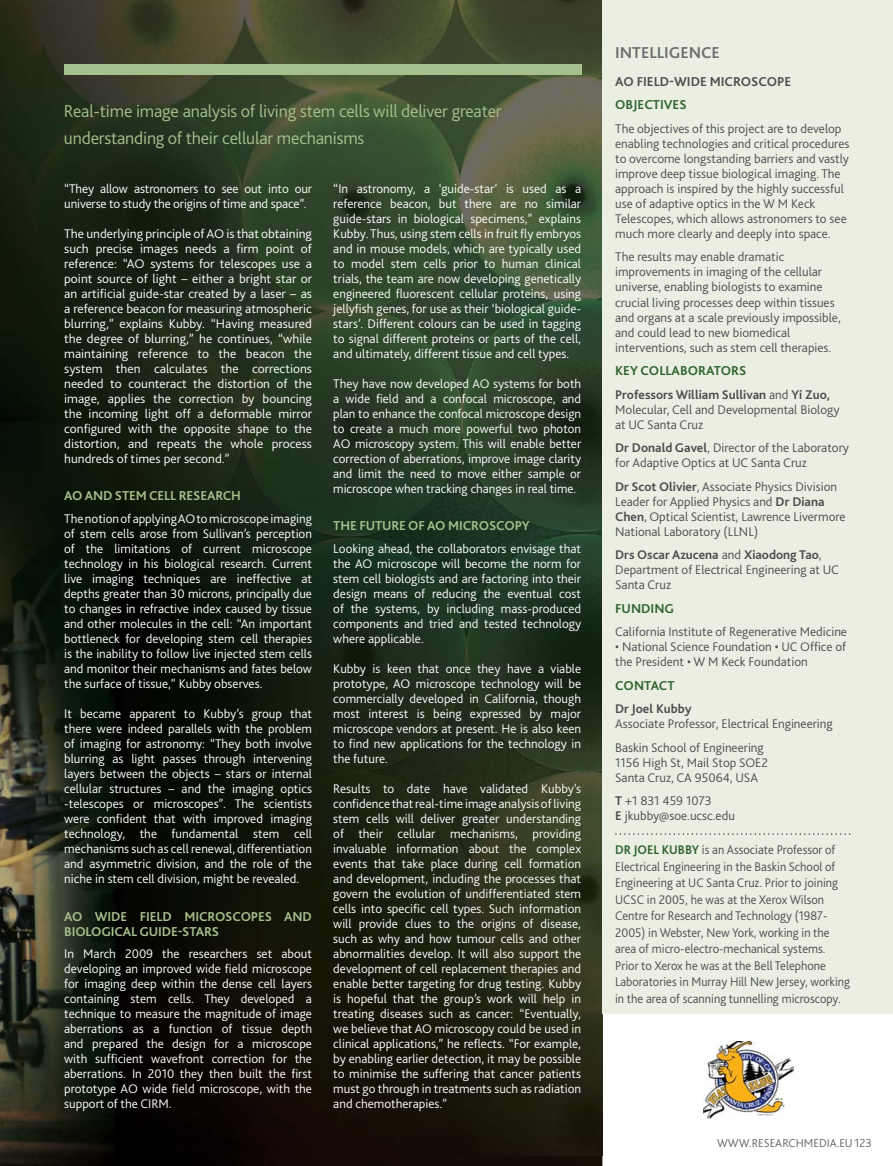
<style>
.page{position:relative;width:893px;height:1166px;background:#fff}
.page>*{position:absolute;margin:0;border:0;box-sizing:border-box;transform-origin:0 0}
.t1{font:300 18px/27px "Bliss 2";letter-spacing:-.01em;color:#a6c08d}
.t2{font:700 16.5px "Bliss 2";color:#6d6e70}
.t3{font:700 13.5px/15px "Bliss 2";letter-spacing:-.01em;color:#a6c08d}
.t4{font:700 13.5px/23.5px "Bliss 2";color:#4c4c4e}
.t5{font:700 13.5px "Bliss 2";color:#2f632e}
.t6{font:300 13.2px/15px "Bliss 2";color:#fff;text-align:justify}
.t7{font:300 13.2px/15px "Bliss 2";color:#4c4c4e}
.t8{font:300 13.2px/16.5px "Bliss 2";color:#4c4c4e;scale:.95 1}
.t9{font:300 12px "Bliss 2";color:#636466}
.s1{color:#2f632e}
.s2{font-weight:700}
.s3{font-weight:700;color:#2f632e}
</style>
<div class="page">
<img style="left:0;top:1155px;width:549px;height:10px">
<img style="left:0;top:0;width:602px;height:1155px">
<div style="left:602px;top:0;width:291px;height:1013px;background:#eaefe2"></div>
<div style="left:64px;top:64px;width:517px;height:10px;background:#a6c08d"></div>
<img style="left:703px;top:1041px;width:91px;height:77px">
<svg style="left:615px;top:833px;width:235px;height:1px"></svg>
<p class="t1" style="left:64px;top:99px;width:439px">Real-time image analysis of living stem cells will deliver greater understanding of their cellular mechanisms</p>
<p class="t6" style="left:64px;top:182px;width:249px">“They allow astronomers to see out into our universe to study the origins of time and space”.</p>
<p class="t6" style="left:64px;top:227px;width:249px">The underlying principle of AO is that obtaining such precise images needs a firm point of reference: “AO systems for telescopes use a point source of light – either a bright star or an artificial guide-star created by a laser – as a reference beacon for measuring atmospheric blurring,” explains Kubby. “Having measured the degree of blurring,” he continues, “while maintaining reference to the beacon the system then calculates the corrections needed to counteract the distortion of the image, applies the correction by bouncing the incoming light off a deformable mirror configured with the opposite shape to the distortion, and repeats the whole process hundreds of times per second.”</p>
<p class="t3" style="left:64px;top:489px;width:178px">AO AND STEM CELL RESEARCH</p>
<p class="t6" style="left:64px;top:512px;width:249px">The notion of applying AO to microscope imaging of stem cells arose from Sullivan’s perception of the limitations of current microscope technology in his biological research. Current live imaging techniques are ineffective at depths greater than 30 microns, principally due to changes in refractive index caused by tissue and other molecules in the cell: “An important bottleneck for developing stem cell therapies is the inability to follow live injected stem cells and monitor their mechanisms and fates below the surface of tissue,” Kubby observes.</p>
<p class="t6" style="left:64px;top:707px;width:249px">It became apparent to Kubby’s group that there were indeed parallels with the problem of imaging for astronomy: “They both involve blurring as light passes through intervening layers between the objects – stars or internal cellular structures – and the imaging optics -telescopes or microscopes”. The scientists were confident that with improved imaging technology, the fundamental stem cell mechanisms such as cell renewal, differentiation and asymmetric division, and the role of the niche in stem cell division, might be revealed.</p>
<p class="t3" style="left:64px;top:909px;width:249px">AO WIDE FIELD MICROSCOPES AND<br>BIOLOGICAL GUIDE-STARS</p>
<p class="t6" style="left:64px;top:947px;width:249px">In March 2009 the researchers set about developing an improved wide field microscope for imaging deep within the dense cell layers containing stem cells. They developed a technique to measure the magnitude of image aberrations as a function of tissue depth and prepared the design for a microscope with sufficient wavefront correction for the aberrations. In 2010 they then built the first prototype AO wide field microscope, with the support of the CIRM.</p>
<p class="t6" style="left:333px;top:182px;width:249px">“In astronomy, a ‘guide-star’ is used as a reference beacon, but there are no similar guide-stars in biological specimens,” explains Kubby. Thus, using stem cells in fruit fly embryos and in mouse models, which are typically used to model stem cells prior to human clinical trials, the team are now developing genetically engineered fluorescent cellular proteins, using jellyfish genes, for use as their ‘biological guide&shy;stars’. Different colours can be used in tagging to signal different proteins or parts of the cell, and ultimately, different tissue and cell types.</p>
<p class="t6" style="left:333px;top:377px;width:249px">They have now developed AO systems for both a wide field and a confocal microscope, and plan to enhance the confocal microscope design to create a much more powerful two photon AO microscopy system. This will enable better correction of aberrations, improve image clarity and limit the need to move either sample or microscope when tracking changes in real time.</p>
<p class="t3" style="left:333px;top:519px;width:198px">THE FUTURE OF AO MICROSCOPY</p>
<p class="t6" style="left:333px;top:542px;width:249px">Looking ahead, the collaborators envisage that the AO microscope will become the norm for stem cell biologists and are factoring into their design means of reducing the eventual cost of the systems, by including mass-produced components and tried and tested technology where applicable.</p>
<p class="t6" style="left:333px;top:662px;width:249px">Kubby is keen that once they have a viable prototype, AO microscope technology will be commercially developed in California, though most interest is being expressed by major microscope vendors at present. He is also keen to find new applications for the technology in the future.</p>
<p class="t6" style="left:333px;top:782px;width:249px">Results to date have validated Kubby’s confidence that real-time image analysis of living stem cells will deliver greater understanding of their cellular mechanisms, providing invaluable information about the complex events that take place during cell formation and development, including the processes that govern the evolution of undifferentiated stem cells into specific cell types. Such information will provide clues to the origins of disease, such as why and how tumour cells and other abnormalities develop. It will also support the development of cell replacement therapies and enable better targeting for drug testing. Kubby is hopeful that the group’s work will help in treating diseases such as cancer: “Eventually, we believe that AO microscopy could be used in clinical applications,” he reflects. “For example, by enabling earlier detection, it may be possible to minimise the suffering that cancer patients must go through in treatments such as radiation and chemotherapies.”</p>
<p class="t2" style="left:615px;top:46px;width:106px">INTELLIGENCE</p>
<p class="t4" style="left:615px;top:71px;width:178px">AO FIELD-WIDE MICROSCOPE<br><span class="s1">OBJECTIVES</span></p>
<p class="t7" style="left:615px;top:122px;width:236px">The objectives of this project are to develop enabling technologies and critical procedures to overcome longstanding barriers and vastly improve deep tissue biological imaging. The approach is inspired by the highly successful use of adaptive optics in the W M Keck Telescopes, which allows astronomers to see much more clearly and deeply into space.</p>
<p class="t7" style="left:615px;top:251px;width:227px">The results may enable dramatic improvements in imaging of the cellular universe, enabling biologists to examine crucial living processes deep within tissues and organs at a scale previously impossible, and could lead to new biomedical interventions, such as stem cell therapies.</p>
<p class="t5" style="left:615px;top:365px;width:133px">KEY COLLABORATORS</p>
<p class="t7" style="left:615px;top:388px;width:226px"><span class="s2">Professors William Sullivan</span> and <span class="s2">Yi Zuo,<br></span>Molecular, Cell and Developmental Biology at UC Santa Cruz</p>
<p class="t7" style="left:615px;top:441px;width:235px"><span class="s2">Dr Donald Gavel</span>, Director of the Laboratory for Adaptive Optics at UC Santa Cruz</p>
<p class="t7" style="left:615px;top:480px;width:232px"><span class="s2">Dr Scot Olivier</span>, Associate Physics Division Leader for Applied Physics and <span class="s2">Dr Diana Chen</span>, Optical Scientist, Lawrence Livermore National Laboratory (LLNL)</p>
<p class="t7" style="left:615px;top:548px;width:225px"><span class="s2">Drs Oscar Azucena</span> and <span class="s2">Xiaodong Tao</span>,<br>Department of Electrical Engineering at UC<br>Santa Cruz</p>
<p class="t5" style="left:615px;top:603px;width:60px">FUNDING</p>
<p class="t7" style="left:615px;top:625px;width:233px">California Institute of Regenerative Medicine</p>
<p class="t7" style="left:615px;top:640px;width:232px">• National Science Foundation • UC Office of the President • W M Keck Foundation</p>
<p class="t5" style="left:615px;top:680px;width:61px">CONTACT</p>
<p class="t7" style="left:615px;top:702px;width:219px"><span class="s2">Dr Joel Kubby<br></span>Associate Professor, Electrical Engineering</p>
<p class="t7" style="left:615px;top:741px;width:154px">Baskin School of Engineering<br>1156 High St, Mail Stop SOE2<br>Santa Cruz, CA 95064, USA</p>
<p class="t7" style="left:615px;top:794px;width:121px"><span class="s2">T</span> +1 831 459 1073<br><span class="s2">E</span> jkubby@soe.ucsc.edu</p>
<p class="t8" style="left:615px;top:842px;width:249px"><span class="s3">DR JOEL KUBBY</span> is an Associate Professor of Electrical Engineering in the Baskin School of Engineering at UC Santa Cruz. Prior to joining UCSC in 2005, he was at the Xerox Wilson Centre for Research and Technology (1987- 2005) in Webster, New York, working in the area of micro-electro-mechanical systems.<br>Prior to Xerox he was at the Bell Telephone Laboratories in Murray Hill New Jersey, working in the area of scanning tunnelling microscopy.</p>
<p class="t9" style="left:717px;top:1138px;width:156px">WWW.RESEARCHMEDIA.EU 123</p>
</div>
